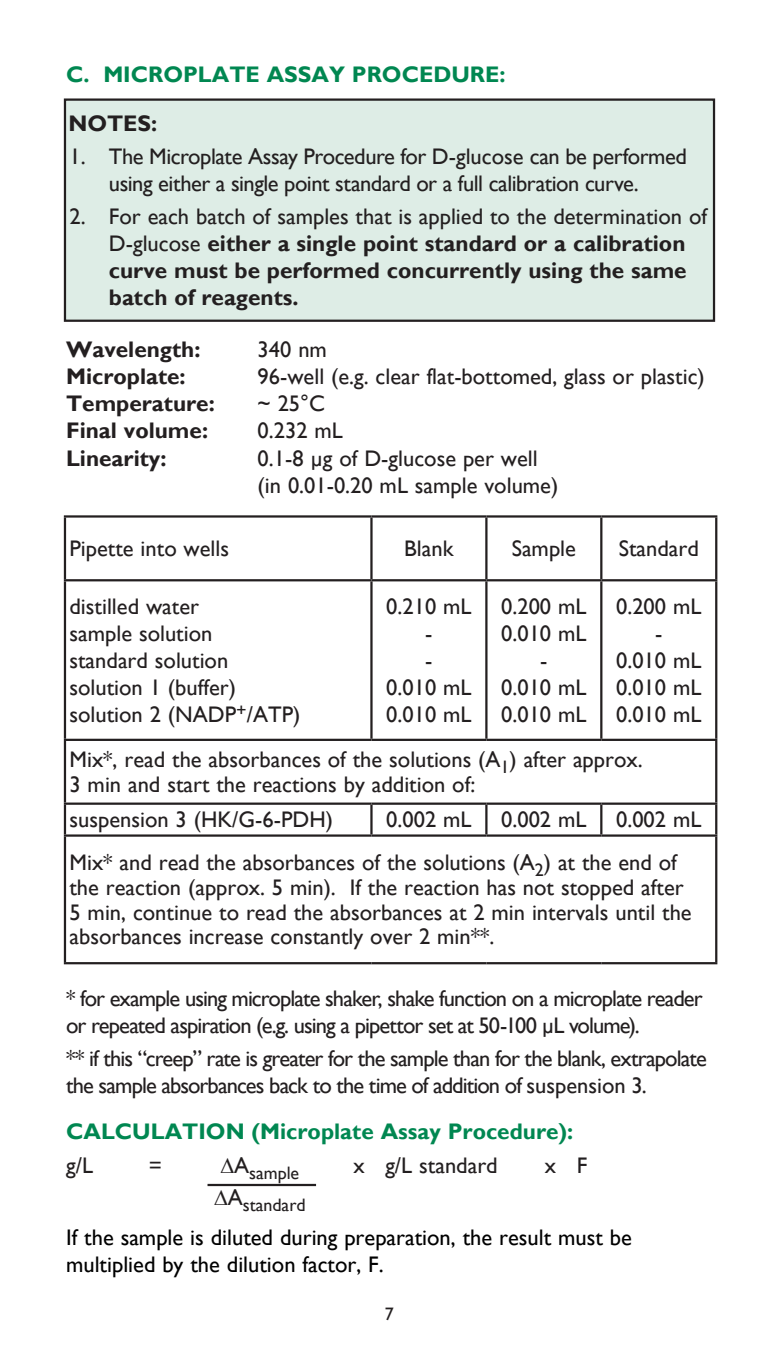
<style>
.page{position:relative;width:779px;height:1353px;background:#fff}
.page>*{position:absolute;margin:0;border:0;box-sizing:border-box;transform-origin:0 0}
.t1{font:22.5px/24.8px "Gill Sans";color:#231f20}
.t2{font:22.5px/27px "Gill Sans";letter-spacing:-.04em;color:#231f20}
.t3{font:700 22.5px/27px "Gill Sans";color:#231f20}
.t4{font:22.5px/27px "Gill Sans";letter-spacing:-.02em;color:#231f20;text-align:center}
.t5{font:22.5px/27px "Gill Sans";color:#000}
.t6{font:700 22.5px "Gill Sans";color:#008751}
.t7{font:18px "Gill Sans";color:#231f20}
.s1{font-weight:400}
</style>
<div class="page">
<div style="left:65px;top:100px;width:648px;height:221px;background:#deede6"></div>
<div style="left:64px;top:98px;width:650px;height:224px;border:2px solid #231f20"></div>
<svg style="left:66px;top:517px;width:648px;height:444px"></svg>
<hr style="left:64px;top:515px;width:307px;height:2px;background:#231f20">
<hr style="left:64px;top:517px;width:2px;height:62px;background:#231f20">
<hr style="left:371px;top:515px;width:115px;height:2px;background:#231f20">
<hr style="left:370px;top:517px;width:2px;height:62px;background:#231f20">
<hr style="left:486px;top:515px;width:115px;height:2px;background:#231f20">
<hr style="left:485px;top:517px;width:2px;height:62px;background:#231f20">
<hr style="left:601px;top:515px;width:116px;height:2px;background:#231f20">
<hr style="left:600px;top:517px;width:2px;height:62px;background:#231f20">
<hr style="left:714px;top:517px;width:3px;height:62px;background:#231f20">
<hr style="left:64px;top:579px;width:307px;height:2px;background:#231f20">
<hr style="left:64px;top:581px;width:2px;height:157px;background:#231f20">
<hr style="left:371px;top:579px;width:115px;height:2px;background:#231f20">
<hr style="left:370px;top:581px;width:2px;height:157px;background:#231f20">
<hr style="left:486px;top:579px;width:115px;height:2px;background:#231f20">
<hr style="left:485px;top:581px;width:2px;height:157px;background:#231f20">
<hr style="left:601px;top:579px;width:116px;height:2px;background:#231f20">
<hr style="left:600px;top:581px;width:2px;height:157px;background:#231f20">
<hr style="left:714px;top:581px;width:3px;height:157px;background:#231f20">
<hr style="left:64px;top:738px;width:307px;height:2px;background:#231f20">
<hr style="left:64px;top:740px;width:2px;height:62px;background:#231f20">
<hr style="left:371px;top:738px;width:115px;height:2px;background:#231f20">
<hr style="left:486px;top:738px;width:115px;height:2px;background:#231f20">
<hr style="left:601px;top:738px;width:116px;height:2px;background:#231f20">
<hr style="left:714px;top:740px;width:3px;height:62px;background:#231f20">
<hr style="left:64px;top:802px;width:307px;height:2px;background:#231f20">
<hr style="left:64px;top:804px;width:2px;height:30px;background:#231f20">
<hr style="left:371px;top:802px;width:115px;height:2px;background:#231f20">
<hr style="left:370px;top:804px;width:2px;height:30px;background:#231f20">
<hr style="left:486px;top:802px;width:115px;height:2px;background:#231f20">
<hr style="left:485px;top:804px;width:2px;height:30px;background:#231f20">
<hr style="left:601px;top:802px;width:116px;height:2px;background:#231f20">
<hr style="left:600px;top:804px;width:2px;height:30px;background:#231f20">
<hr style="left:714px;top:804px;width:3px;height:30px;background:#231f20">
<hr style="left:64px;top:834px;width:307px;height:2px;background:#231f20">
<hr style="left:64px;top:836px;width:2px;height:125px;background:#231f20">
<hr style="left:371px;top:834px;width:115px;height:2px;background:#231f20">
<hr style="left:486px;top:834px;width:115px;height:2px;background:#231f20">
<hr style="left:601px;top:834px;width:116px;height:2px;background:#231f20">
<hr style="left:714px;top:836px;width:3px;height:125px;background:#231f20">
<hr style="left:64px;top:961px;width:307px;height:3px;background:#231f20">
<hr style="left:371px;top:961px;width:115px;height:3px;background:#231f20">
<hr style="left:486px;top:961px;width:115px;height:3px;background:#231f20">
<hr style="left:601px;top:961px;width:116px;height:3px;background:#231f20">
<hr style="left:207px;top:1183px;width:109px;height:2px;background:#231f20">
<p class="t6" style="left:66px;top:60px;width:440px">C. MICROPLATE ASSAY PROCEDURE:</p>
<p class="t3" style="left:68px;top:110px;width:90px">NOTES:</p>
<p class="t4" style="left:69px;top:143px;width:618px">1. The Microplate Assay Procedure for D-glucose can be performed using either a single point standard or a full calibration curve.</p>
<p class="t3" style="left:109px;top:204px;width:599px;text-indent:-39px"><span class="s1">2. For each batch of samples that is applied to the determination of D-glucose</span> either a single point standard or a calibration curve must be performed concurrently using the same batch of reagents.</p>
<p class="t3" style="left:66px;top:337px;width:136px">Wavelength:</p>
<p class="t1" style="left:257px;top:338px;width:71px">340 nm</p>
<p class="t3" style="left:66px;top:364px;width:121px">Microplate:</p>
<p class="t1" style="left:257px;top:365px;width:448px">96-well (e.g. clear flat-bottomed, glass or plastic)</p>
<p class="t3" style="left:66px;top:391px;width:150px">Temperature:</p>
<p class="t1" style="left:257px;top:392px;width:69px">~ 25°C</p>
<p class="t3" style="left:66px;top:418px;width:143px">Final volume:</p>
<p class="t1" style="left:257px;top:419px;width:87px">0.232 mL</p>
<p class="t3" style="left:66px;top:445px;width:102px">Linearity:</p>
<p class="t1" style="left:257px;top:445px;width:302px;line-height:27px">0.1-8 μg of D-glucose per well (in 0.01-0.20 mL sample volume)</p>
<p class="t1" style="left:69px;top:536px;width:161px">Pipette into wells</p>
<p class="t1" style="left:404px;top:536px;width:51px">Blank</p>
<p class="t1" style="left:511px;top:536px;width:66px">Sample</p>
<p class="t1" style="left:618px;top:536px;width:82px">Standard</p>
<p class="t1" style="left:69px;top:594px;width:131px">distilled water</p>
<p class="t1" style="left:69px;top:621px;width:144px">sample solution</p>
<p class="t1" style="left:69px;top:648px;width:160px">standard solution</p>
<p class="t1" style="left:69px;top:675px;width:168px">solution 1 (buffer)</p>
<p class="t1" style="left:69px;top:702px;width:232px">solution 2 (NADP<sup>+</sup>/ATP)</p>
<p class="t1" style="left:615px;top:594px;width:87px">0.200 mL</p>
<p class="t1" style="left:654px;top:621px;width:9px">-</p>
<p class="t1" style="left:615px;top:648px;width:87px">0.010 mL</p>
<p class="t1" style="left:615px;top:675px;width:87px">0.010 mL</p>
<p class="t1" style="left:615px;top:702px;width:87px">0.010 mL</p>
<p class="t1" style="left:69px;top:747px;width:574px">Mix*, read the absorbances of the solutions (A<sub>1</sub>) after approx.<br>3 min and start the reactions by addition of:</p>
<p class="t1" style="left:69px;top:807px;width:265px">suspension 3 (HK/G-6-PDH)</p>
<p class="t1" style="left:386px;top:807px;width:87px">0.002 mL</p>
<p class="t1" style="left:501px;top:807px;width:87px">0.002 mL</p>
<p class="t1" style="left:615px;top:807px;width:87px">0.002 mL</p>
<p class="t1" style="left:69px;top:850px;width:615px">Mix* and read the absorbances of the solutions (A<sub>2</sub>) at the end of the reaction (approx. 5 min). If the reaction has not stopped after</p>
<p class="t1" style="left:69px;top:899px;width:623px">5 min, continue to read the absorbances at 2 min intervals until the</p>
<p class="t1" style="left:69px;top:924px;width:426px">absorbances increase constantly over 2 min**.</p>
<p class="t1" style="left:386px;top:594px;width:87px">0.210 mL</p>
<p class="t1" style="left:425px;top:621px;width:9px">-</p>
<p class="t1" style="left:425px;top:648px;width:9px">-</p>
<p class="t1" style="left:386px;top:675px;width:87px">0.010 mL</p>
<p class="t1" style="left:386px;top:702px;width:87px">0.010 mL</p>
<p class="t1" style="left:501px;top:594px;width:87px">0.200 mL</p>
<p class="t1" style="left:501px;top:621px;width:87px">0.010 mL</p>
<p class="t1" style="left:540px;top:648px;width:9px">-</p>
<p class="t1" style="left:501px;top:675px;width:87px">0.010 mL</p>
<p class="t1" style="left:501px;top:702px;width:87px">0.010 mL</p>
<p class="t2" style="left:66px;top:985px;width:637px">* for example using microplate shaker, shake function on a microplate reader or repeated aspiration (e.g. using a pipettor set at 50-100 μL volume).</p>
<p class="t2" style="left:66px;top:1045px;width:642px">** if this “creep” rate is greater for the sample than for the blank, extrapolate the sample absorbances back to the time of addition of suspension 3.</p>
<p class="t6" style="left:66px;top:1118px;width:508px">CALCULATION (Microplate Assay Procedure):</p>
<p class="t1" style="left:66px;top:1153px;width:28px">g/L</p>
<p class="t1" style="left:149px;top:1153px;width:15px">=</p>
<p class="t7" style="left:220px;top:1162px;width:80px">∆<sup>A</sup>sample</p>
<p class="t1" style="left:353px;top:1153px;width:146px">x g/L standard</p>
<p class="t1" style="left:544px;top:1153px;width:44px">x F</p>
<p class="t7" style="left:214px;top:1194px;width:93px">∆<sup>A</sup>standard</p>
<p class="t5" style="left:66px;top:1224px;width:567px">If the sample is diluted during preparation, the result must be multiplied by the dilution factor, F.</p>
<p class="t7" style="left:385px;top:1302px;width:10px">7</p>
</div>
